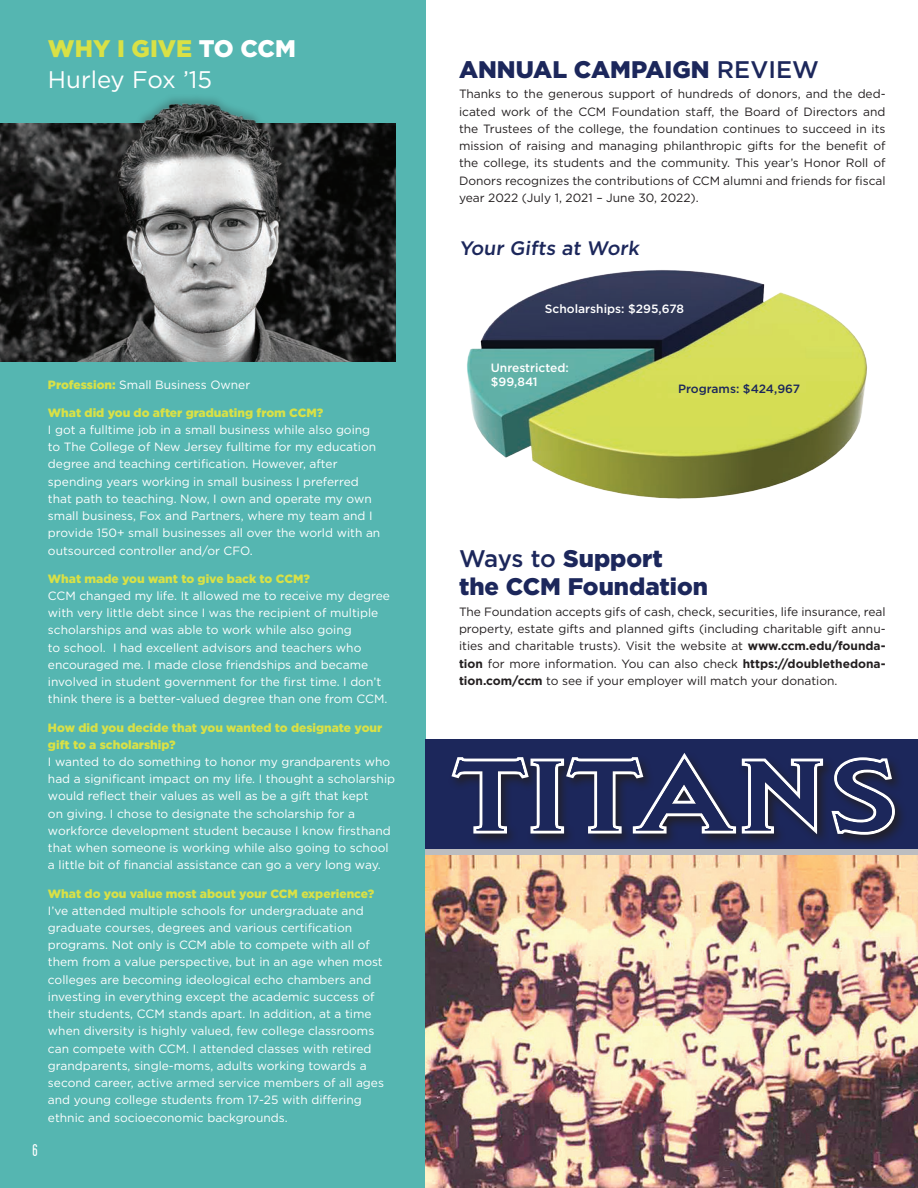
<style>
.page{position:relative;width:918px;height:1188px;background:#fff}
.page>*{position:absolute;margin:0;border:0;box-sizing:border-box;transform-origin:0 0}
.Main_Head_21{font:900 24px/28.8px "Gotham";color:#1c275b}
.Main_Head_21-2{font:900 24px "Gotham";color:#d9e146}
.Copy_21{font:24px "Gotham";color:#fff}
.Mini_Heads{font:500 19.5px "Gotham";color:#1c275b}
.Main_Head_21-3{font:condensed 18px "Blanch";color:#fff}
.Copy_White{font:12px/17.2px "Gotham";color:#fff}
.Copy_21-2{font:12px/17.2px "Gotham";color:#231f20;text-align:justify}
.Why_Questions{font:900 12px/17.2px "Gotham";color:#d9e146}
.t1{font:500 12px/14.4px "Gotham";color:#fff}
.t2{font:500 12px "Gotham";color:#1c275b}
.s1{color:#fff}
.s2{font-weight:900;color:#d9e146}
.s3{font-weight:500}
.s4{font-weight:700}
</style>
<div class="page">
<div style="left:0;top:0;width:425px;height:1188px;background:#55b6b1"></div>
<img style="left:0;top:124px;width:395px;height:237px">
<div style="left:425px;top:740px;width:493px;height:109px;background:#1c275b"></div>
<div style="left:425px;top:849px;width:493px;height:6px;background:#bcbdc0"></div>
<img style="left:467px;top:270px;width:400px;height:229px">
<img style="left:425px;top:855px;width:493px;height:333px">
<div style="left:111px;top:92px;width:177px;height:244px;background:#231f20;opacity:.3"></div>
<img style="left:114px;top:96px;width:179px;height:253px">
<div style="left:449px;top:751px;width:458px;height:97px;background:#231f20;opacity:.8"></div>
<svg style="left:452px;top:753px;width:284px;height:81px"></svg>
<svg style="left:742px;top:759px;width:81px;height:75px"></svg>
<svg style="left:831px;top:757px;width:64px;height:78px"></svg>
<p class="Main_Head_21-2" style="left:48px;top:32px;width:249px">WHY I GIVE <span class="s1">TO CCM</span></p>
<p class="Copy_21" style="left:48px;top:64px;width:166px">Hurley Fox ’15</p>
<p class="Main_Head_21-3" style="left:32px;top:1140px;width:7px">6</p>
<p class="Copy_White" style="left:48px;top:376px;width:204px"><span class="s2">Profession:</span> Small Business Owner</p>
<p class="Why_Questions" style="left:48px;top:404px;width:277px">What did you do after graduating from CCM?</p>
<p class="Copy_White" style="left:48px;top:421px;width:334px">I got a fulltime job in a small business while also going to The College of New Jersey fulltime for my education degree and teaching certification. However, after spending years working in small business I preferred that path to teaching. Now, I own and operate my own small business, Fox and Partners, where my team and I provide 150+ small businesses all over the world with an outsourced controller and/or CFO.</p>
<p class="Why_Questions" style="left:48px;top:570px;width:264px">What made you want to give back to CCM?</p>
<p class="Copy_White" style="left:48px;top:587px;width:344px">CCM changed my life. It allowed me to receive my degree with very little debt since I was the recipient of multiple scholarships and was able to work while also going<br>to school. I had excellent advisors and teachers who encouraged me. I made close friendships and became involved in student government for the first time. I don’t think there is a better-valued degree than one from CCM.</p>
<p class="Why_Questions" style="left:48px;top:719px;width:336px">How did you decide that you wanted to designate your gift to a scholarship?</p>
<p class="Copy_White" style="left:48px;top:753px;width:349px">I wanted to do something to honor my grandparents who had a significant impact on my life. I thought a scholarship would reflect their values as well as be a gift that kept<br>on giving. I chose to designate the scholarship for a workforce development student because I know firsthand that when someone is working while also going to school a little bit of financial assistance can go a very long way.</p>
<p class="Why_Questions" style="left:48px;top:885px;width:328px">What do you value most about your CCM experience?</p>
<p class="Copy_White" style="left:48px;top:902px;width:338px">I’ve attended multiple schools for undergraduate and graduate courses, degrees and various certification programs. Not only is CCM able to compete with all of them from a value perspective, but in an age when most colleges are becoming ideological echo chambers and investing in everything except the academic success of their students, CCM stands apart. In addition, at a time when diversity is highly valued, few college classrooms can compete with CCM. I attended classes with retired grandparents, single-moms, adults working towards a second career, active armed service members of all ages and young college students from 17-25 with differing ethnic and socioeconomic backgrounds.</p>
<p class="Main_Head_21" style="left:459px;top:55px;width:361px">ANNUAL CAMPAIGN <span class="s3">REVIEW</span></p>
<p class="Copy_21-2" style="left:459px;top:85px;width:428px">Thanks to the generous support of hundreds of donors, and the ded&shy;icated work of the CCM Foundation staff, the Board of Directors and the Trustees of the college, the foundation continues to succeed in its mission of raising and managing philanthropic gifts for the benefit of the college, its students and the community. This year’s Honor Roll of Donors recognizes the contributions of CCM alumni and friends for fiscal year 2022 (July 1, 2021 – June 30, 2022).</p>
<p class="Mini_Heads" style="left:459px;top:235px;width:185px">Your Gifts at Work</p>
<p class="t1" style="left:545px;top:302px;width:141px">Scholarships: $295,678</p>
<p class="t1" style="left:491px;top:360px;width:79px">Unrestricted: $99,841</p>
<p class="t2" style="left:678px;top:381px;width:123px">Programs: $424,967</p>
<p class="Main_Head_21" style="left:459px;top:543px;width:251px"><span class="s3">Ways to</span> Support the CCM Foundation</p>
<p class="Copy_21-2" style="left:459px;top:603px;width:428px">The Foundation accepts gifs of cash, check, securities, life insurance, real property, estate gifts and planned gifts (including charitable gift annu&shy;ities and charitable trusts). Visit the website at <span class="s4">www.ccm.edu/founda&shy;tion</span> for more information. You can also check <span class="s4">https://doublethedona&shy;tion.com/ccm</span> to see if your employer will match your donation.</p>
</div>
